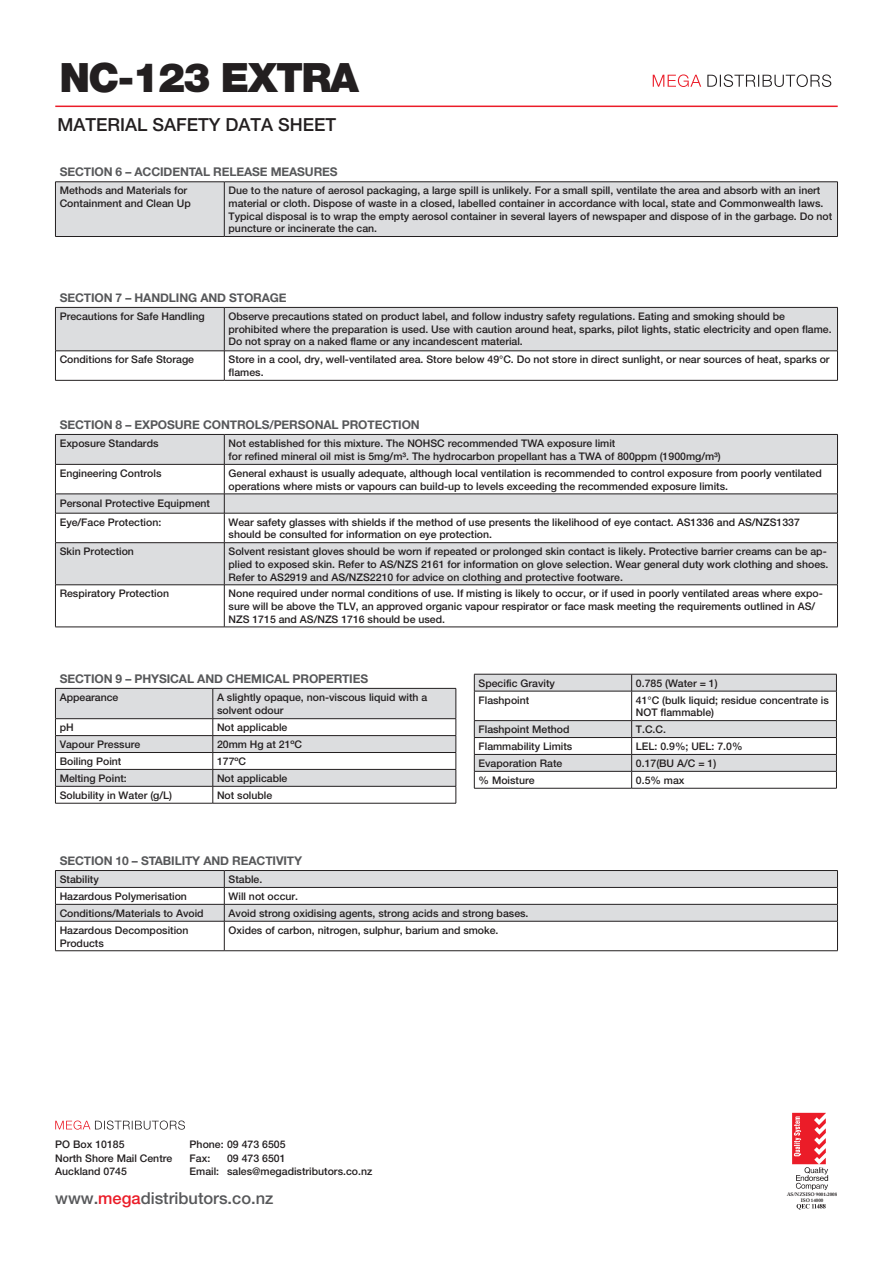
<style>
.page{position:relative;width:893px;height:1263px;background:#fff}
.page>*{position:absolute;margin:0;border:0;box-sizing:border-box;transform-origin:0 0}
.ProductHeading{font:900 40.5px "Helvetica Neue CE";letter-spacing:-.04em;color:#231f20}
.ProductSubHeading{font:500 18px "Helvetica Neue CE";color:#231f20}
.t1{font:500 16.5px "Helvetica Neue CE";color:#57585a}
.ProductHeading-2{font:700 12px "Helvetica Neue";letter-spacing:-.01em;color:#57585a}
.Intro{font:500 10.5px/12.6px "Helvetica Neue CE";color:#231f20}
.t2{font:700 4.95px/6px "Adobe Caslon Pro";color:#231f20;text-align:center}
.s1{color:#eb1c28}
</style>
<div class="page">
<svg style="left:707px;top:74px;width:124px;height:13px"></svg>
<svg style="left:653px;top:74px;width:48px;height:13px"></svg>
<hr style="left:55px;top:106px;width:783px;height:1px;background:#eb1c28">
<svg style="left:55px;top:1120px;width:130px;height:9px"></svg>
<svg style="left:792px;top:1113px;width:36px;height:77px"></svg>
<svg style="left:796px;top:1204px;width:30px;height:5px"></svg>
<div style="left:56px;top:183px;width:781px;height:53px;background:#dcdddf"></div>
<hr style="left:55px;top:182px;width:169px;height:1px;background:#231f20">
<hr style="left:55px;top:182px;width:1px;height:54px;background:#231f20">
<hr style="left:55px;top:236px;width:169px;height:1px;background:#231f20">
<hr style="left:224px;top:182px;width:614px;height:1px;background:#231f20">
<hr style="left:224px;top:182px;width:1px;height:54px;background:#231f20">
<hr style="left:837px;top:182px;width:1px;height:54px;background:#231f20">
<hr style="left:224px;top:236px;width:614px;height:1px;background:#231f20">
<svg style="left:56px;top:435px;width:781px;height:149px;fill:#dcdddf"></svg>
<hr style="left:55px;top:434px;width:169px;height:1px;background:#231f20">
<hr style="left:224px;top:434px;width:614px;height:1px;background:#231f20">
<hr style="left:55px;top:464px;width:169px;height:1px;background:#231f20">
<hr style="left:224px;top:464px;width:614px;height:1px;background:#231f20">
<hr style="left:55px;top:513px;width:169px;height:1px;background:#231f20">
<hr style="left:224px;top:513px;width:614px;height:1px;background:#231f20">
<hr style="left:55px;top:627px;width:169px;height:1px;background:#231f20">
<hr style="left:224px;top:627px;width:614px;height:1px;background:#231f20">
<hr style="left:55px;top:585px;width:1px;height:42px;background:#231f20">
<hr style="left:224px;top:585px;width:1px;height:42px;background:#231f20">
<hr style="left:837px;top:585px;width:1px;height:42px;background:#231f20">
<hr style="left:55px;top:494px;width:169px;height:1px;background:#231f20">
<svg style="left:55px;top:435px;width:1px;height:107px"></svg>
<hr style="left:224px;top:494px;width:614px;height:1px;background:#231f20">
<svg style="left:224px;top:435px;width:1px;height:107px"></svg>
<svg style="left:837px;top:435px;width:1px;height:107px"></svg>
<hr style="left:224px;top:542px;width:614px;height:1px;background:#231f20">
<hr style="left:837px;top:543px;width:1px;height:42px;background:#231f20">
<hr style="left:224px;top:584px;width:614px;height:1px;background:#231f20">
<hr style="left:55px;top:543px;width:1px;height:42px;background:#231f20">
<hr style="left:55px;top:542px;width:169px;height:1px;background:#231f20">
<hr style="left:224px;top:543px;width:1px;height:42px;background:#231f20">
<hr style="left:55px;top:584px;width:169px;height:1px;background:#231f20">
<hr style="left:55px;top:803px;width:158px;height:1px;background:#231f20">
<hr style="left:213px;top:803px;width:243px;height:1px;background:#231f20">
<svg style="left:55px;top:688px;width:402px;height:115px"></svg>
<svg style="left:55px;top:307px;width:783px;height:73px"></svg>
<hr style="left:55px;top:380px;width:169px;height:1px;background:#231f20">
<hr style="left:224px;top:380px;width:614px;height:1px;background:#231f20">
<hr style="left:474px;top:788px;width:158px;height:1px;background:#231f20">
<hr style="left:632px;top:788px;width:205px;height:1px;background:#231f20">
<svg style="left:474px;top:674px;width:363px;height:114px"></svg>
<hr style="left:55px;top:950px;width:169px;height:1px;background:#231f20">
<svg style="left:55px;top:870px;width:783px;height:80px"></svg>
<hr style="left:224px;top:950px;width:614px;height:1px;background:#231f20">
<p class="ProductHeading" style="left:60px;top:52px;width:301px">NC-123 EXTRA</p>
<p class="ProductSubHeading" style="left:57px;top:114px;width:280px">MATERIAL SAFETY DATA SHEET</p>
<p class="ProductHeading-2" style="left:60px;top:163px;width:279px">SECTION 6 – ACCIDENTAL RELEASE MEASURES</p>
<p class="Intro" style="left:60px;top:184px;width:133px">Methods and Materials for<br>Containment and Clean Up</p>
<p class="Intro" style="left:229px;top:184px;width:605px">Due to the nature of aerosol packaging, a large spill is unlikely. For a small spill, ventilate the area and absorb with an inert material or cloth. Dispose of waste in a closed, labelled container in accordance with local, state and Commonwealth laws.<br>Typical disposal is to wrap the empty aerosol container in several layers of newspaper and dispose of in the garbage. Do not puncture or incinerate the can.</p>
<p class="ProductHeading-2" style="left:60px;top:288px;width:228px">SECTION 7 – HANDLING AND STORAGE</p>
<p class="Intro" style="left:60px;top:310px;width:146px">Precautions for Safe Handling</p>
<p class="Intro" style="left:229px;top:310px;width:605px">Observe precautions stated on product label, and follow industry safety regulations. Eating and smoking should be prohibited where the preparation is used. Use with caution around heat, sparks, pilot lights, static electricity and open flame.<br>Do not spray on a naked flame or any incandescent material.</p>
<p class="Intro" style="left:60px;top:353px;width:136px">Conditions for Safe Storage</p>
<p class="Intro" style="left:229px;top:353px;width:603px">Store in a cool, dry, well-ventilated area. Store below 49°C. Do not store in direct sunlight, or near sources of heat, sparks or flames.</p>
<p class="ProductHeading-2" style="left:60px;top:415px;width:362px">SECTION 8 – EXPOSURE CONTROLS/PERSONAL PROTECTION</p>
<p class="Intro" style="left:60px;top:437px;width:100px">Exposure Standards</p>
<p class="Intro" style="left:229px;top:437px;width:388px">Not established for this mixture. The NOHSC recommended TWA exposure limit</p>
<p class="Intro" style="left:229px;top:450px;width:494px">for refined mineral oil mist is 5mg/m³. The hydrocarbon propellant has a TWA of 800ppm (1900mg/m³)</p>
<p class="Intro" style="left:60px;top:467px;width:103px">Engineering Controls</p>
<p class="Intro" style="left:229px;top:467px;width:595px">General exhaust is usually adequate, although local ventilation is recommended to control exposure from poorly ventilated operations where mists or vapours can build-up to levels exceeding the recommended exposure limits.</p>
<p class="Intro" style="left:60px;top:496px;width:152px">Personal Protective Equipment</p>
<p class="Intro" style="left:60px;top:516px;width:103px">Eye/Face Protection:</p>
<p class="Intro" style="left:229px;top:516px;width:573px">Wear safety glasses with shields if the method of use presents the likelihood of eye contact. AS1336 and AS/NZS1337 should be consulted for information on eye protection.</p>
<p class="Intro" style="left:60px;top:545px;width:76px">Skin Protection</p>
<p class="Intro" style="left:229px;top:545px;width:601px">Solvent resistant gloves should be worn if repeated or prolonged skin contact is likely. Protective barrier creams can be ap&shy;plied to exposed skin. Refer to AS/NZS 2161 for information on glove selection. Wear general duty work clothing and shoes.<br>Refer to AS2919 and AS/NZS2210 for advice on clothing and protective footware.</p>
<p class="Intro" style="left:60px;top:587px;width:111px">Respiratory Protection</p>
<p class="Intro" style="left:229px;top:587px;width:596px">None required under normal conditions of use. If misting is likely to occur, or if used in poorly ventilated areas where expo&shy;sure will be above the TLV, an approved organic vapour respirator or face mask meeting the requirements outlined in AS/<br>NZS 1715 and AS/NZS 1716 should be used.</p>
<p class="ProductHeading-2" style="left:60px;top:669px;width:310px">SECTION 9 – PHYSICAL AND CHEMICAL PROPERTIES</p>
<p class="Intro" style="left:60px;top:691px;width:60px">Appearance</p>
<p class="Intro" style="left:217px;top:691px;width:212px">A slightly opaque, non-viscous liquid with a solvent odour</p>
<p class="Intro" style="left:60px;top:721px;width:15px">pH</p>
<p class="Intro" style="left:217px;top:721px;width:72px">Not applicable</p>
<p class="Intro" style="left:60px;top:738px;width:82px">Vapour Pressure</p>
<p class="Intro" style="left:217px;top:738px;width:87px">20mm Hg at 21ºC</p>
<p class="Intro" style="left:60px;top:755px;width:63px">Boiling Point</p>
<p class="Intro" style="left:217px;top:755px;width:31px">177ºC</p>
<p class="Intro" style="left:60px;top:772px;width:69px">Melting Point:</p>
<p class="Intro" style="left:217px;top:772px;width:72px">Not applicable</p>
<p class="Intro" style="left:60px;top:789px;width:114px">Solubility in Water (g/L)</p>
<p class="Intro" style="left:217px;top:789px;width:57px">Not soluble</p>
<p class="Intro" style="left:479px;top:677px;width:78px">Specific Gravity</p>
<p class="Intro" style="left:636px;top:677px;width:83px">0.785 (Water = 1)</p>
<p class="Intro" style="left:479px;top:694px;width:52px">Flashpoint</p>
<p class="Intro" style="left:636px;top:694px;width:194px">41°C (bulk liquid; residue concentrate is<br>NOT flammable)</p>
<p class="Intro" style="left:479px;top:723px;width:93px">Flashpoint Method</p>
<p class="Intro" style="left:636px;top:723px;width:32px">T.C.C.</p>
<p class="Intro" style="left:479px;top:740px;width:95px">Flammability Limits</p>
<p class="Intro" style="left:636px;top:740px;width:108px">LEL: 0.9%; UEL: 7.0%</p>
<p class="Intro" style="left:479px;top:757px;width:85px">Evaporation Rate</p>
<p class="Intro" style="left:636px;top:757px;width:82px">0.17(BU A/C = 1)</p>
<p class="Intro" style="left:479px;top:774px;width:58px">% Moisture</p>
<p class="Intro" style="left:636px;top:774px;width:50px">0.5% max</p>
<p class="ProductHeading-2" style="left:60px;top:851px;width:244px">SECTION 10 – STABILITY AND REACTIVITY</p>
<p class="Intro" style="left:60px;top:873px;width:41px">Stability</p>
<p class="Intro" style="left:229px;top:873px;width:35px">Stable.</p>
<p class="Intro" style="left:60px;top:890px;width:129px">Hazardous Polymerisation</p>
<p class="Intro" style="left:229px;top:890px;width:71px">Will not occur.</p>
<p class="Intro" style="left:60px;top:907px;width:145px">Conditions/Materials to Avoid</p>
<p class="Intro" style="left:229px;top:907px;width:301px">Avoid strong oxidising agents, strong acids and strong bases.</p>
<p class="Intro" style="left:60px;top:924px;width:130px">Hazardous Decomposition<br>Products</p>
<p class="Intro" style="left:229px;top:924px;width:271px">Oxides of carbon, nitrogen, sulphur, barium and smoke.</p>
<p class="Intro" style="left:55px;top:1137px;width:119px;line-height:13.5px">PO Box 10185<br>North Shore Mail Centre<br>Auckland 0745</p>
<h3 class="t1" style="left:55px;top:1188px;width:220px">www.<span class="s1">mega</span>distributors.co.nz</h3>
<p class="t2" style="left:787px;top:1191px;width:52px">AS/NZSISO 9001:2008<br>ISO 14000</p>
<p class="Intro" style="left:190px;top:1137px;width:97px;line-height:13.5px">Phone: 09 473 6505<br>Fax:</p>
<p class="Intro" style="left:190px;top:1151px;width:184px;line-height:13.5px;text-indent:37px">09 473 6501<br>Email: sales@megadistributors.co.nz</p>
</div>
